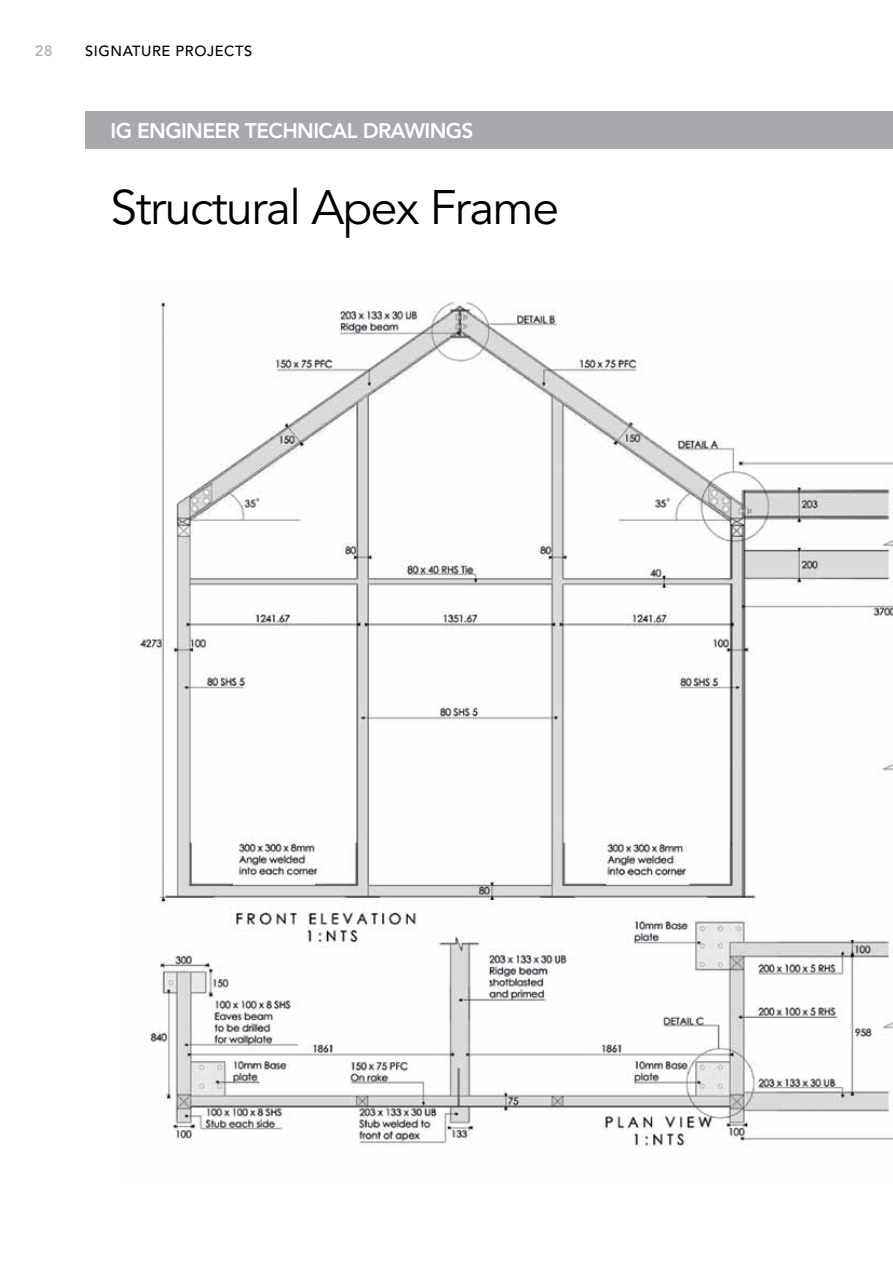
<style>
.page{position:relative;width:893px;height:1263px;background:#fff}
.page>*{position:absolute;margin:0;border:0;box-sizing:border-box;transform-origin:0 0}
.t1{font:48px "Avenir LT Std";letter-spacing:-.03em;color:#000}
.t2{font:800 21px "Avenir LT Std";letter-spacing:-.03em;color:#fff}
.t3{font:500 14.85px "Avenir LT Std";color:#a7a9ac}
.t4{font:500 14.55px "Avenir LT Std";letter-spacing:.04em;color:#000}
</style>
<div class="page">
<div style="left:85px;top:111px;width:808px;height:37px;background:#a7a9ac"></div>
<img style="left:138px;top:301px;width:755px;height:847px">
<p class="t3" style="left:35px;top:42px;width:19px">28</p>
<p class="t4" style="left:85px;top:43px;width:169px">SIGNATURE PROJECTS</p>
<p class="t2" style="left:111px;top:118px;width:365px">IG ENGINEER TECHNICAL DRAWINGS</p>
<h1 class="t1" style="left:111px;top:180px;width:450px">Structural Apex Frame</h1>
</div>
